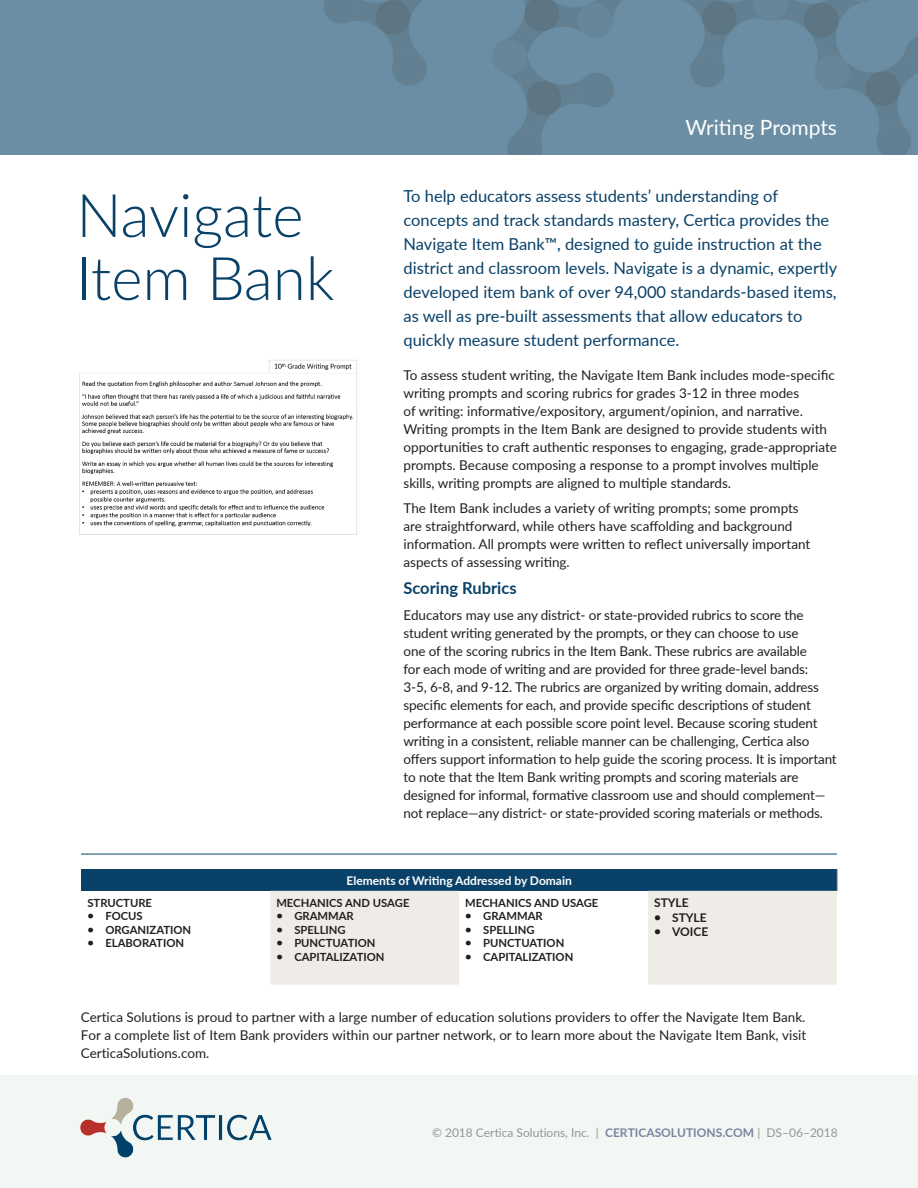
<style>
.page{position:relative;width:918px;height:1188px;background:#fff}
.page>*{position:absolute;margin:0;border:0;box-sizing:border-box;transform-origin:0 0}
.t1{font:300 60px/63px "Lato";color:#094168}
.Document_Type{font:21px "Lato";color:#fff}
.Main_Summary{font:16.5px/24px "Lato";color:#094168}
.Headers{font:700 16.5px "Lato";color:#094168}
.Body{font:13.5px/18px "Lato";letter-spacing:-.01em;color:#231f20}
.Boilerplate_text{font:12px "Lato";color:#939598}
.t2{font:700 12px "Lato";color:#fff}
.t3{font:700 12px "Lato";color:#231f20}
.t4{font:700 11.25px "Lato";color:#231f20}
.s1{font-weight:700;color:#7b84a0}
</style>
<div class="page">
<img style="left:0;top:0;width:918px;height:155px">
<hr style="left:81px;top:854px;width:756px;height:1px;background:#094168">
<div style="left:81px;top:869px;width:756px;height:22px;background:#094168"></div>
<svg style="left:270px;top:891px;width:567px;height:94px;fill:#efece7"></svg>
<svg style="left:837px;top:869px;width:1px;height:22px"></svg>
<img style="left:79px;top:360px;width:278px;height:175px">
<div style="left:0;top:1076px;width:918px;height:112px;background:#f2f7f4"></div>
<img style="left:80px;top:1098px;width:192px;height:60px">
<p class="t1" style="left:76px;top:182px;width:260px">Navigate<br>Item Bank</p>
<p class="Document_Type" style="left:685px;top:112px;width:153px">Writing Prompts</p>
<p class="Main_Summary" style="left:404px;top:183px;width:435px">To help educators assess students’ understanding of concepts and track standards mastery, Certica provides the Navigate Item Bank™, designed to guide instruction at the district and classroom levels. Navigate is a dynamic, expertly developed item bank of over 94,000 standards-based items, as well as pre-built assessments that allow educators to quickly measure student performance.</p>
<p class="Body" style="left:404px;top:366px;width:435px">To assess student writing, the Navigate Item Bank includes mode-specific writing prompts and scoring rubrics for grades 3-12 in three modes<br>of writing: informative/expository, argument/opinion, and narrative.<br>Writing prompts in the Item Bank are designed to provide students with opportunities to craft authentic responses to engaging, grade-appropriate prompts. Because composing a response to a prompt involves multiple skills, writing prompts are aligned to multiple standards.</p>
<p class="Body" style="left:404px;top:498px;width:408px">The Item Bank includes a variety of writing prompts; some prompts are straightforward, while others have scaffolding and background information. All prompts were written to reflect universally important aspects of assessing writing.</p>
<p class="Headers" style="left:404px;top:575px;width:115px">Scoring Rubrics</p>
<p class="Body" style="left:404px;top:606px;width:435px">Educators may use any district- or state-provided rubrics to score the student writing generated by the prompts, or they can choose to use<br>one of the scoring rubrics in the Item Bank. These rubrics are available<br>for each mode of writing and are provided for three grade-level bands:<br>3-5, 6-8, and 9-12. The rubrics are organized by writing domain, address specific elements for each, and provide specific descriptions of student performance at each possible score point level. Because scoring student writing in a consistent, reliable manner can be challenging, Certica also offers support information to help guide the scoring process. It is important to note that the Item Bank writing prompts and scoring materials are designed for informal, formative classroom use and should complement— not replace—any district- or state-provided scoring materials or methods.</p>
<p class="t2" style="left:347px;top:872px;width:227px">Elements of Writing Addressed by Domain</p>
<p class="t4" style="left:87px;top:894px;width:66px">STRUCTURE</p>
<p class="t4" style="left:87px;top:908px;width:57px">• FOCUS</p>
<p class="t4" style="left:87px;top:921px;width:105px">• ORGANIZATION</p>
<p class="t4" style="left:87px;top:935px;width:98px">• ELABORATION</p>
<p class="t4" style="left:276px;top:894px;width:135px">MECHANICS AND USAGE</p>
<p class="t4" style="left:276px;top:908px;width:79px">• GRAMMAR</p>
<p class="t4" style="left:276px;top:921px;width:71px">• SPELLING</p>
<p class="t4" style="left:276px;top:935px;width:101px">• PUNCTUATION</p>
<p class="t4" style="left:276px;top:948px;width:110px">• CAPITALIZATION</p>
<p class="t4" style="left:465px;top:894px;width:135px">MECHANICS AND USAGE</p>
<p class="t4" style="left:465px;top:908px;width:79px">• GRAMMAR</p>
<p class="t4" style="left:465px;top:921px;width:71px">• SPELLING</p>
<p class="t4" style="left:465px;top:935px;width:101px">• PUNCTUATION</p>
<p class="t4" style="left:465px;top:948px;width:110px">• CAPITALIZATION</p>
<p class="t3" style="left:654px;top:894px;width:36px">STYLE</p>
<p class="t3" style="left:654px;top:908px;width:54px">• STYLE</p>
<p class="t3" style="left:654px;top:923px;width:56px">• VOICE</p>
<p class="Body" style="left:81px;top:1007px;width:727px;text-align:justify">Certica Solutions is proud to partner with a large number of education solutions providers to offer the Navigate Item Bank.<br>For a complete list of Item Bank providers within our partner network, or to learn more about the Navigate Item Bank, visit CerticaSolutions.com.</p>
<p class="Boilerplate_text" style="left:432px;top:1124px;width:407px">© 2018 Certica Solutions, Inc. | <span class="s1">CERTICASOLUTIONS.COM</span> | DS–06–2018</p>
</div>
